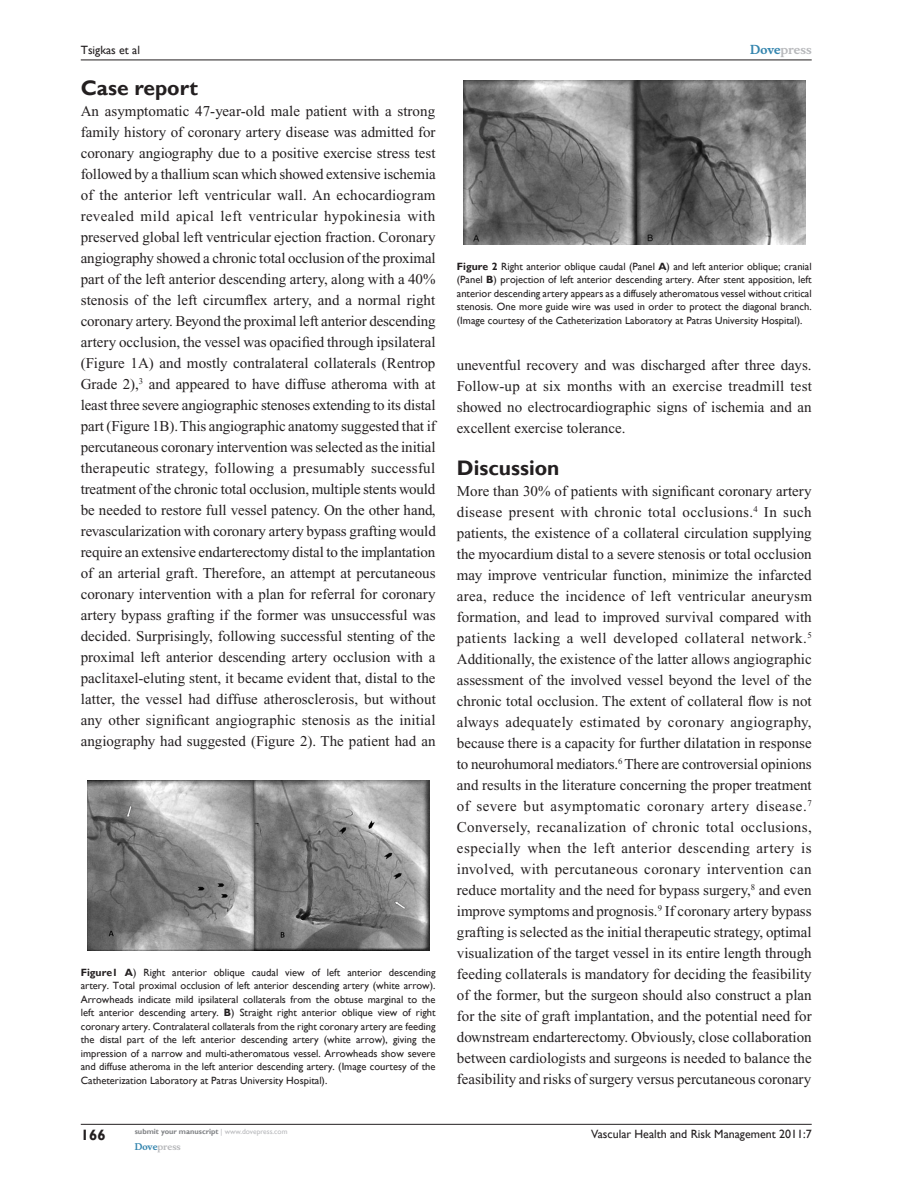
<style>
.page{position:relative;width:918px;height:1188px;background:#fff}
.page>*{position:absolute;margin:0;border:0;box-sizing:border-box;transform-origin:0 0}
.t1{font:700 21px "Gill Sans";color:#231f20}
.t2{font:15px/21px "Times New Roman";color:#231f20;text-align:justify}
.t3{font:700 15px "Gill Sans";color:#231f20}
.t4{font:12px "Gill Sans";color:#231f20}
.t5{font:700 12px "Musee";color:#b8b9bc}
.t6{font:10.5px/13.5px "Gill Sans";color:#231f20;text-align:justify}
.t7{font:700 9px "Musee";color:#b8b9bc}
.t8{font:700 7.5px "Gill Sans";color:#808285}
.s1{font-weight:700}
.s2{font-weight:400;color:#b8b9bc}
.s3{color:#3485ae}
</style>
<div class="page">
<hr style="left:81px;top:1124px;width:731px;height:1px;background:#231f20">
<hr style="left:81px;top:60px;width:731px;height:1px;background:#231f20">
<img style="left:87px;top:780px;width:342px;height:171px">
<img style="left:463px;top:81px;width:342px;height:164px">
<p class="t4" style="left:81px;top:43px;width:61px">Tsigkas et al</p>
<h1 class="t1" style="left:81px;top:76px;width:119px">Case report</h1>
<p class="t2" style="left:81px;top:101px;width:357px">An asymptomatic 47-year-old male patient with a strong family history of coronary artery disease was admitted for coronary angiography due to a positive exercise stress test followed by a thallium scan which showed extensive ischemia of the anterior left ventricular wall. An echocardiogram revealed mild apical left ventricular hypokinesia with preserved global left ventricular ejection fraction. Coronary angiography showed a chronic total occlusion of the proximal part of the left anterior descending artery, along with a 40% stenosis of the left circumflex artery, and a normal right coronary artery. Beyond the proximal left anterior descending artery occlusion, the vessel was opacified through ipsilateral (Figure 1A) and mostly contralateral collaterals (Rentrop Grade 2),<sup>3</sup> and appeared to have diffuse atheroma with at least three severe angiographic stenoses extending to its distal part (Figure 1B). This angiographic anatomy suggested that if percutaneous coronary intervention was selected as the initial therapeutic strategy, following a presumably successful treatment of the chronic total occlusion, multiple stents would be needed to restore full vessel patency. On the other hand, revascularization with coronary artery bypass grafting would require an extensive endarterectomy distal to the implantation of an arterial graft. Therefore, an attempt at percutaneous coronary intervention with a plan for referral for coronary artery bypass grafting if the former was unsuccessful was decided. Surprisingly, following successful stenting of the proximal left anterior descending artery occlusion with a paclitaxel-eluting stent, it became evident that, distal to the latter, the vessel had diffuse atherosclerosis, but without any other significant angiographic stenosis as the initial angiography had suggested (Figure 2). The patient had an</p>
<p class="t6" style="left:81px;top:966px;width:356px"><span class="s1">Figure1 A</span>) Right anterior oblique caudal view of left anterior descending artery. Total proximal occlusion of left anterior descending artery (white arrow).<br>Arrowheads indicate mild ipsilateral collaterals from the obtuse marginal to the left anterior descending artery. <span class="s1">B</span>) Straight right anterior oblique view of right coronary artery. Contralateral collaterals from the right coronary artery are feeding the distal part of the left anterior descending artery (white arrow), giving the impression of a narrow and multi-atheromatous vessel. Arrowheads show severe and diffuse atheroma in the left anterior descending artery. (Image courtesy of the Catheterization Laboratory at Patras University Hospital).</p>
<p class="t3" style="left:81px;top:1126px;width:26px">166</p>
<p class="t8" style="left:135px;top:1127px;width:154px">submit your manuscript <span class="s2">| www.dovepress.com</span></p>
<p class="t7" style="left:135px;top:1141px;width:48px"><span class="s3">Dove</span>press</p>
<p class="t5" style="left:750px;top:43px;width:63px"><span class="s3">Dove</span>press</p>
<p class="t6" style="left:457px;top:260px;width:356px"><span class="s1">Figure 2</span> Right anterior oblique caudal (Panel <span class="s1">A</span>) and left anterior oblique; cranial (Panel <span class="s1">B</span>) projection of left anterior descending artery. After stent apposition, left anterior descending artery appears as a diffusely atheromatous vessel without critical stenosis. One more guide wire was used in order to protect the diagonal branch. (Image courtesy of the Catheterization Laboratory at Patras University Hospital).</p>
<p class="t2" style="left:457px;top:354px;width:357px">uneventful recovery and was discharged after three days.<br>Follow-up at six months with an exercise treadmill test showed no electrocardiographic signs of ischemia and an excellent exercise tolerance.</p>
<h1 class="t1" style="left:457px;top:455px;width:104px">Discussion</h1>
<p class="t2" style="left:457px;top:480px;width:357px">More than 30% of patients with significant coronary artery disease present with chronic total occlusions.<sup>4</sup> In such patients, the existence of a collateral circulation supplying the myocardium distal to a severe stenosis or total occlusion may improve ventricular function, minimize the infarcted area, reduce the incidence of left ventricular aneurysm formation, and lead to improved survival compared with patients lacking a well developed collateral network.<sup>5<br></sup>Additionally, the existence of the latter allows angiographic assessment of the involved vessel beyond the level of the chronic total occlusion. The extent of collateral flow is not always adequately estimated by coronary angiography, because there is a capacity for further dilatation in response to neurohumoral mediators.<sup>6</sup> There are controversial opinions and results in the literature concerning the proper treatment of severe but asymptomatic coronary artery disease.<sup>7<br></sup>Conversely, recanalization of chronic total occlusions, especially when the left anterior descending artery is involved, with percutaneous coronary intervention can reduce mortality and the need for bypass surgery,<sup>8</sup> and even improve symptoms and prognosis.<sup>9</sup> If coronary artery bypass grafting is selected as the initial therapeutic strategy, optimal visualization of the target vessel in its entire length through feeding collaterals is mandatory for deciding the feasibility of the former, but the surgeon should also construct a plan for the site of graft implantation, and the potential need for downstream endarterectomy. Obviously, close collaboration between cardiologists and surgeons is needed to balance the feasibility and risks of surgery versus percutaneous coronary</p>
<p class="t4" style="left:591px;top:1127px;width:222px">Vascular Health and Risk Management 2011:7</p>
</div>
